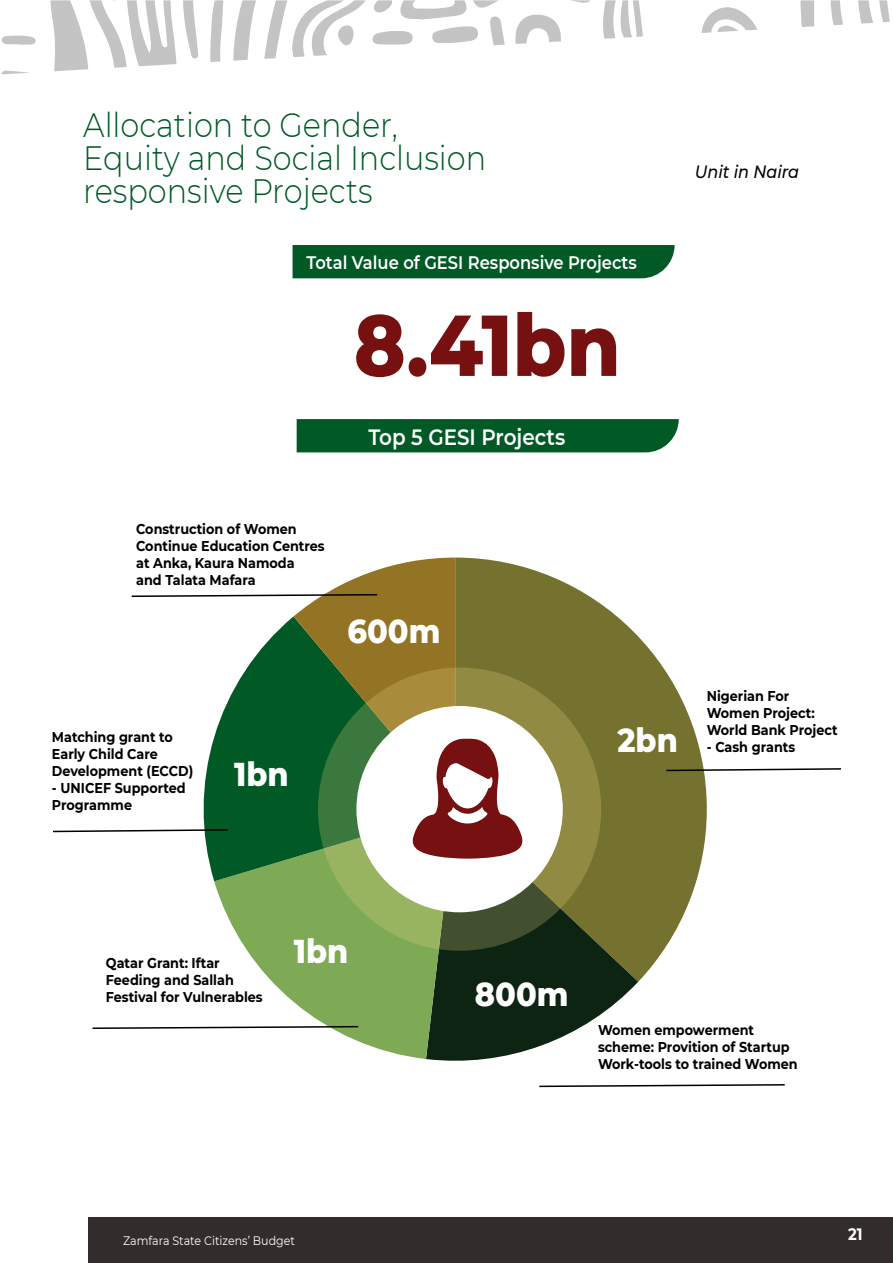
<style>
.page{position:relative;width:893px;height:1263px;background:#fff}
.page>*{position:absolute;margin:0;border:0;box-sizing:border-box;transform-origin:0 0}
.t1{font:800 86.25px "Montserrat";color:#771010;scale:.9 1}
.t2{font:300 33.75px/33.3px "Montserrat";color:#015a26;scale:.9 1}
.t3{font:800 33.75px "Montserrat";color:#fff;scale:.9 1}
.t4{font:600 22.2px "Montserrat";color:#fff;scale:.9 1}
.t5{font:600 18.15px "Montserrat";color:#fff;scale:.9 1}
.t6{font:italic 500 17.85px "Montserrat";color:#000;scale:.9 1}
.t7{font:700 16.5px "Montserrat";color:#fff;scale:.9 1}
.t8{font:700 14.25px/17.1px "Montserrat";color:#000;scale:.9 1}
.t9{font:12.3px "Montserrat";color:#fff;scale:.9 1}
</style>
<div class="page">
<svg style="left:2px;top:35px;width:34px;height:10px"></svg>
<svg style="left:2px;top:70px;width:27px;height:4px"></svg>
<svg style="left:50px;top:0;width:840px;height:72px"></svg>
<div style="left:88px;top:1218px;width:805px;height:45px;background:#322c2c"></div>
<div style="left:293px;top:245px;width:382px;height:33px;background:#015a26"></div>
<div style="left:297px;top:419px;width:382px;height:33px;background:#015a26"></div>
<svg style="left:523px;top:566px;width:184px;height:416px;fill:#75712e"></svg>
<svg style="left:426px;top:809px;width:212px;height:252px;fill:#0d2413"></svg>
<svg style="left:214px;top:881px;width:241px;height:178px;fill:#7ea955"></svg>
<svg style="left:208px;top:859px;width:129px;height:22px;background:#58914a"></svg>
<svg style="left:318px;top:667px;width:283px;height:284px;background:#7f8646"></svg>
<div style="left:356px;top:706px;width:207px;height:206px;background:#fff;border-radius:50%"></div>
<svg style="left:92px;top:1025px;width:268px;height:5px"></svg>
<svg style="left:665px;top:767px;width:176px;height:5px"></svg>
<svg style="left:539px;top:1084px;width:246px;height:4px"></svg>
<svg style="left:53px;top:557px;width:470px;height:302px"></svg>
<h2 class="t2" style="left:83px;top:107px;width:449px">Allocation to Gender,<br>Equity and Social Inclusion responsive Projects</h2>
<p class="t5" style="left:306px;top:250px;width:369px">Total Value of GESI Responsive Projects</p>
<h1 class="t1" style="left:354px;top:282px;width:298px">8.41bn</h1>
<h3 class="t4" style="left:368px;top:422px;width:220px">Top 5 GESI Projects</h3>
<p class="t6" style="left:695px;top:159px;width:118px">Unit in Naira</p>
<p class="t8" style="left:136px;top:519px;width:211px">Construction of Women<br>Continue Education Centres at Anka, Kaura Namoda<br>and Talata Mafara</p>
<h2 class="t3" style="left:347px;top:607px;width:105px">600m</h2>
<p class="t8" style="left:52px;top:728px;width:159px">Matching grant to<br>Early Child Care<br>Development (ECCD)</p>
<p class="t8" style="left:52px;top:779px;width:150px">- UNICEF Supported<br>Programme</p>
<h2 class="t3" style="left:234px;top:749px;width:62px">1bn</h2>
<h2 class="t3" style="left:617px;top:715px;width:69px">2bn</h2>
<p class="t8" style="left:707px;top:686px;width:147px">Nigerian For<br>Women Project:<br>World Bank Project</p>
<p class="t8" style="left:707px;top:737px;width:100px">- Cash grants</p>
<p class="t8" style="left:106px;top:954px;width:176px">Qatar Grant: Iftar<br>Feeding and Sallah<br>Festival for Vulnerables</p>
<h2 class="t3" style="left:294px;top:926px;width:62px">1bn</h2>
<h2 class="t3" style="left:475px;top:970px;width:106px">800m</h2>
<p class="t8" style="left:598px;top:1021px;width:223px">Women empowerment scheme: Provition of Startup<br>Work-tools to trained Women</p>
<p class="t9" style="left:123px;top:1232px;width:193px">Zamfara State Citizens’ Budget</p>
<p class="t7" style="left:848px;top:1223px;width:18px">21</p>
</div>
